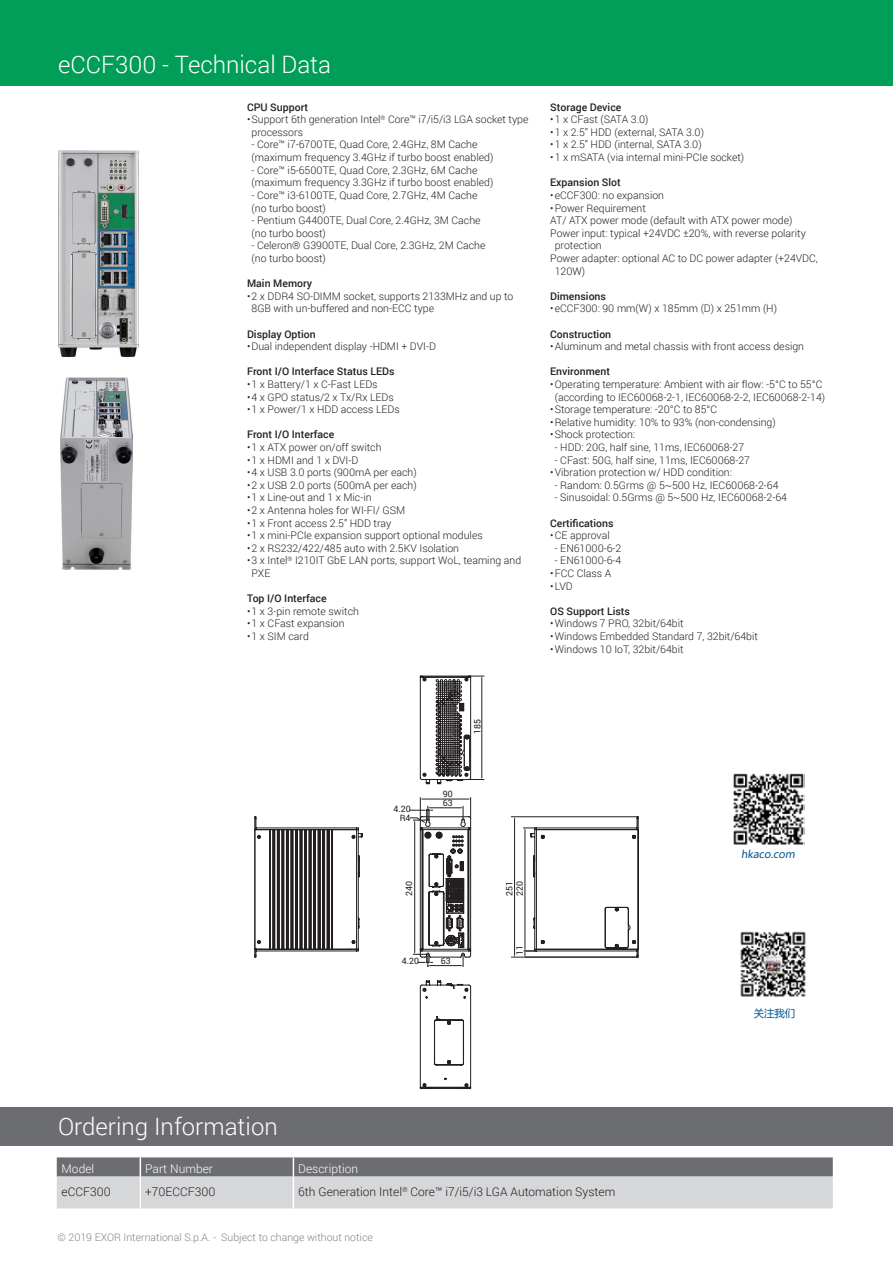
<style>
.page{position:relative;width:893px;height:1263px;background:#fff}
.page>*{position:absolute;margin:0;border:0;box-sizing:border-box;transform-origin:0 0}
.t1{font:300 24px "Roboto";color:#fff}
.t2{font:300 12px "Roboto";color:#231f20}
.t3{font:300 12px "Roboto";color:#fff}
.t4{font:300 10.5px/12.6px "Roboto";color:#231f20}
.t5{font:500 10.5px "Roboto";color:#231f20}
.t6{font:300 10.5px "Roboto";color:#808285}
.t7{font:10.35px "Microsoft Ya Hei";color:#00568d}
.t8{font:8.85px "Roboto";color:#231f20}
</style>
<div class="page">
<div style="left:0;top:0;width:893px;height:85px;background:#009e57"></div>
<div style="left:0;top:1107px;width:893px;height:39px;background:#6c6d70"></div>
<svg style="left:57px;top:1157px;width:776px;height:51px;background:#afb0b2"></svg>
<hr style="left:293px;top:1176px;width:1px;height:32px;background:#fff">
<img style="left:58px;top:150px;width:81px;height:206px">
<img style="left:61px;top:378px;width:72px;height:191px">
<svg style="left:255px;top:816px;width:104px;height:141px"></svg>
<svg style="left:256px;top:829px;width:215px;height:260px"></svg>
<svg style="left:410px;top:676px;width:62px;height:412px"></svg>
<svg style="left:469px;top:676px;width:169px;height:281px"></svg>
<hr style="left:511px;top:816px;width:126px;height:1px;background:#231f20">
<hr style="left:511px;top:957px;width:126px;height:1px;background:#231f20">
<svg style="left:514px;top:816px;width:123px;height:141px"></svg>
<img style="left:733px;top:773px;width:71px;height:72px">
<img style="left:740px;top:931px;width:66px;height:66px">
<h1 class="t1" style="left:58px;top:48px;width:274px">eCCF300 - Technical Data</h1>
<p class="t5" style="left:247px;top:100px;width:63px">CPU Support</p>
<p class="t4" style="left:252px;top:113px;width:278px;text-indent:-5px">•Support 6th generation Intel<sup>®</sup> Core™ i7/i5/i3 LGA socket type processors</p>
<p class="t4" style="left:252px;top:138px;width:243px">- Core™ i7-6700TE, Quad Core, 2.4GHz, 8M Cache (maximum frequency 3.4GHz if turbo boost enabled)</p>
<p class="t4" style="left:252px;top:163px;width:243px">- Core™ i5-6500TE, Quad Core, 2.3GHz, 6M Cache (maximum frequency 3.3GHz if turbo boost enabled)</p>
<p class="t4" style="left:252px;top:188px;width:227px">- Core™ i3-6100TE, Quad Core, 2.7GHz, 4M Cache (no turbo boost)</p>
<p class="t4" style="left:252px;top:214px;width:231px">- Pentium G4400TE, Dual Core, 2.4GHz, 3M Cache (no turbo boost)</p>
<p class="t4" style="left:252px;top:239px;width:235px">- Celeron® G3900TE, Dual Core, 2.3GHz, 2M Cache (no turbo boost)</p>
<p class="t5" style="left:247px;top:276px;width:67px">Main Memory</p>
<p class="t4" style="left:252px;top:289px;width:263px;text-indent:-5px">•2 x DDR4 SO-DIMM socket, supports 2133MHz and up to<br>8GB with un-buffered and non-ECC type</p>
<p class="t5" style="left:247px;top:326px;width:70px">Display Option</p>
<p class="t4" style="left:247px;top:340px;width:190px">•Dual independent display -HDMI + DVI-D</p>
<p class="t5" style="left:247px;top:364px;width:149px">Front I/O Interface Status LEDs</p>
<p class="t4" style="left:247px;top:377px;width:132px">•1 x Battery/1 x C-Fast LEDs</p>
<p class="t4" style="left:247px;top:390px;width:148px">•4 x GPO status/2 x Tx/Rx LEDs</p>
<p class="t4" style="left:247px;top:403px;width:154px">•1 x Power/1 x HDD access LEDs</p>
<p class="t5" style="left:247px;top:427px;width:89px">Front I/O Interface</p>
<p class="t4" style="left:247px;top:440px;width:136px">•1 x ATX power on/off switch</p>
<p class="t4" style="left:247px;top:453px;width:113px">•1 x HDMI and 1 x DVI-D</p>
<p class="t4" style="left:247px;top:466px;width:171px">•4 x USB 3.0 ports (900mA per each)</p>
<p class="t4" style="left:247px;top:478px;width:171px">•2 x USB 2.0 ports (500mA per each)</p>
<p class="t4" style="left:247px;top:491px;width:126px">•1 x Line-out and 1 x Mic-in</p>
<p class="t4" style="left:247px;top:503px;width:160px">•2 x Antenna holes for WI-FI/ GSM</p>
<p class="t4" style="left:247px;top:516px;width:146px">•1 x Front access 2.5” HDD tray</p>
<p class="t4" style="left:247px;top:529px;width:237px">•1 x mini-PCIe expansion support optional modules</p>
<p class="t4" style="left:247px;top:541px;width:214px">•2 x RS232/422/485 auto with 2.5KV Isolation</p>
<p class="t4" style="left:252px;top:554px;width:271px;text-indent:-5px">•3 x Intel<sup>®</sup> I210IT GbE LAN ports, support WoL, teaming and<br>PXE</p>
<p class="t5" style="left:247px;top:591px;width:81px">Top I/O Interface</p>
<p class="t4" style="left:247px;top:604px;width:113px">•1 x 3-pin remote switch</p>
<p class="t4" style="left:247px;top:617px;width:99px">•1 x CFast expansion</p>
<p class="t4" style="left:247px;top:629px;width:63px">•1 x SIM card</p>
<p class="t5" style="left:550px;top:100px;width:73px">Storage Device</p>
<p class="t4" style="left:550px;top:113px;width:100px">•1 x CFast (SATA 3.0)</p>
<p class="t4" style="left:550px;top:125px;width:155px">•1 x 2.5” HDD (external, SATA 3.0)</p>
<p class="t4" style="left:550px;top:138px;width:153px">•1 x 2.5” HDD (internal, SATA 3.0)</p>
<p class="t4" style="left:550px;top:151px;width:196px">•1 x mSATA (via internal mini-PCIe socket)</p>
<p class="t5" style="left:550px;top:175px;width:72px">Expansion Slot</p>
<p class="t4" style="left:550px;top:188px;width:115px">•eCCF300: no expansion</p>
<p class="t4" style="left:550px;top:201px;width:97px">•Power Requirement</p>
<p class="t4" style="left:550px;top:214px;width:244px">AT/ ATX power mode (default with ATX power mode)</p>
<p class="t4" style="left:550px;top:226px;width:257px">Power input: typical +24VDC ±20%, with reverse polarity</p>
<p class="t4" style="left:555px;top:239px;width:49px">protection</p>
<p class="t4" style="left:550px;top:251px;width:269px">Power adapter: optional AC to DC power adapter (+24VDC,</p>
<p class="t4" style="left:555px;top:264px;width:32px">120W)</p>
<p class="t5" style="left:550px;top:289px;width:57px">Dimensions</p>
<p class="t4" style="left:550px;top:302px;width:228px">•eCCF300: 90 mm(W) x 185mm (D) x 251mm (H)</p>
<p class="t5" style="left:550px;top:326px;width:63px">Construction</p>
<p class="t4" style="left:550px;top:340px;width:255px">•Aluminum and metal chassis with front access design</p>
<p class="t5" style="left:550px;top:364px;width:61px">Environment</p>
<p class="t4" style="left:550px;top:377px;width:277px;text-align:center">•Operating temperature: Ambient with air flow: -5°C to 55°C (according to IEC60068-2-1, IEC60068-2-2, IEC60068-2-14)</p>
<p class="t4" style="left:550px;top:403px;width:169px">•Storage temperature: -20°C to 85°C</p>
<p class="t4" style="left:550px;top:415px;width:227px">•Relative humidity: 10% to 93% (non-condensing)</p>
<p class="t4" style="left:550px;top:428px;width:86px">•Shock protection:</p>
<p class="t4" style="left:555px;top:440px;width:191px">- HDD: 20G, half sine, 11ms, IEC60068-27</p>
<p class="t4" style="left:555px;top:453px;width:197px">- CFast: 50G, half sine, 11ms, IEC60068-27</p>
<p class="t4" style="left:550px;top:466px;width:183px">•Vibration protection w/ HDD condition:</p>
<p class="t4" style="left:555px;top:478px;width:225px">- Random: 0.5Grms @ 5~500 Hz, IEC60068-2-64</p>
<p class="t4" style="left:555px;top:491px;width:234px">- Sinusoidal: 0.5Grms @ 5~500 Hz, IEC60068-2-64</p>
<p class="t5" style="left:550px;top:515px;width:65px">Certifications</p>
<p class="t4" style="left:550px;top:529px;width:61px">•CE approval</p>
<p class="t4" style="left:555px;top:541px;width:68px">- EN61000-6-2</p>
<p class="t4" style="left:555px;top:554px;width:68px">- EN61000-6-4</p>
<p class="t4" style="left:550px;top:566px;width:63px">•FCC Class A</p>
<p class="t4" style="left:550px;top:579px;width:24px">•LVD</p>
<p class="t5" style="left:550px;top:604px;width:81px">OS Support Lists</p>
<p class="t4" style="left:550px;top:617px;width:135px">•Windows 7 PRO, 32bit/64bit</p>
<p class="t4" style="left:550px;top:629px;width:209px">•Windows Embedded Standard 7, 32bit/64bit</p>
<p class="t4" style="left:550px;top:642px;width:135px">•Windows 10 IoT, 32bit/64bit</p>
<p class="t8" style="left:471px;top:734px;width:16px;rotate:-90deg">185</p>
<p class="t8" style="left:443px;top:788px;width:11px">90</p>
<p class="t8" style="left:393px;top:802px;width:19px">4.20</p>
<p class="t8" style="left:443px;top:797px;width:11px">63</p>
<p class="t8" style="left:400px;top:811px;width:12px">R4</p>
<p class="t7" style="left:741px;top:848px;width:57px">hkaco.com</p>
<p class="t8" style="left:403px;top:896px;width:16px;rotate:-90deg">240</p>
<p class="t8" style="left:514px;top:896px;width:16px;rotate:-90deg">220</p>
<p class="t8" style="left:503px;top:896px;width:16px;rotate:-90deg">251</p>
<p class="t8" style="left:514px;top:955px;width:11px;rotate:-90deg">11</p>
<p class="t8" style="left:402px;top:955px;width:19px">4.20</p>
<p class="t8" style="left:441px;top:955px;width:11px">63</p>
<p class="t7" style="left:754px;top:1006px;width:43px">关注我们</p>
<h1 class="t1" style="left:58px;top:1110px;width:221px">Ordering Information</h1>
<p class="t3" style="left:62px;top:1160px;width:34px">Model</p>
<p class="t3" style="left:145px;top:1160px;width:69px">Part Number</p>
<p class="t3" style="left:298px;top:1160px;width:61px">Description</p>
<p class="t2" style="left:62px;top:1183px;width:51px">eCCF300</p>
<p class="t2" style="left:145px;top:1183px;width:72px">+70ECCF300</p>
<p class="t2" style="left:298px;top:1183px;width:319px">6th Generation Intel<sup>®</sup> Core™ i7/i5/i3 LGA Automation System</p>
<p class="t6" style="left:58px;top:1230px;width:317px">© 2019 EXOR International S.p.A. - Subject to change without notice</p>
</div>
